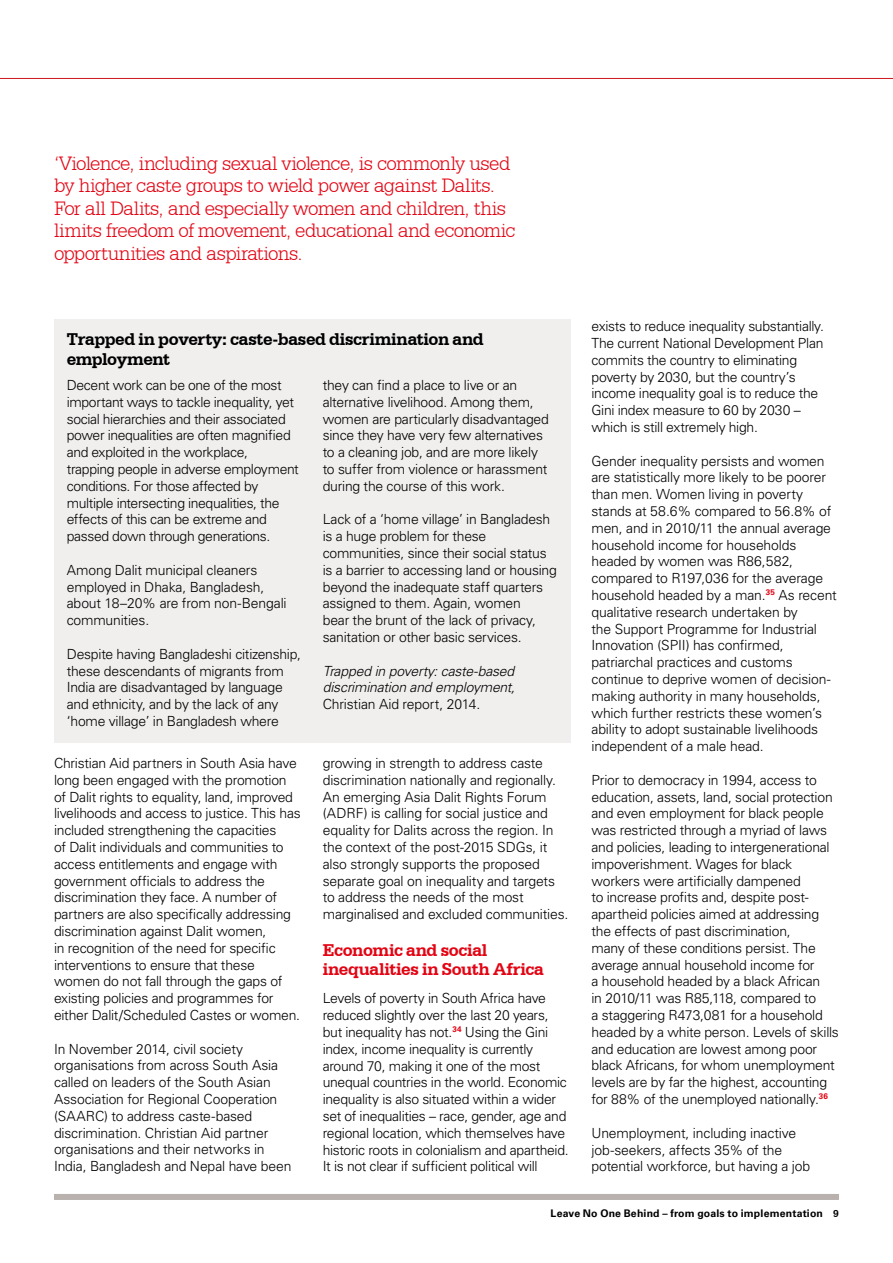
<style>
.page{position:relative;width:893px;height:1263px;background:#fff}
.page>*{position:absolute;margin:0;border:0;box-sizing:border-box;transform-origin:0 0}
.t1{font:300 21px/22.5px "Serifa BT";letter-spacing:-.035em;color:#e30413}
.t2{font:700 18px/19.5px "Serifa BT";letter-spacing:-.015em;color:#000}
.t3{font:700 18px/19.5px "Serifa BT";letter-spacing:-.015em;color:#e30413}
.t4{font:300 13.95px/16.8px "Univers CA";letter-spacing:-.015em;color:#000}
.t5{font:italic 300 13.95px/16.8px "Univers CA";letter-spacing:-.01em;color:#000}
.t6{font:700 10.5px "Univers CA";letter-spacing:.015em;color:#000}
.s1{font-family:"Serifa BT"}
</style>
<div class="page">
<div style="left:54px;top:1194px;width:785px;height:6px;background:#b9b1ae"></div>
<hr style="left:0;top:78px;width:893px;height:1px;background:#cd1619">
<div style="left:54px;top:319px;width:516px;height:424px;background:#f1efee"></div>
<p class="t1" style="left:54px;top:152px;width:463px">‘Violence, including sexual violence, is commonly used by higher caste groups to wield power against Dalits.<br>For all Dalits, and especially women and children, this limits freedom of movement, educational and economic opportunities and aspirations.</p>
<p class="t2" style="left:67px;top:329px;width:418px">Trapped in poverty: caste-based discrimination and employment</p>
<p class="t4" style="left:67px;top:377px;width:234px">Decent work can be one of the most important ways to tackle inequality, yet social hierarchies and their associated power inequalities are often magnified and exploited in the workplace, trapping people in adverse employment conditions. For those affected by multiple intersecting inequalities, the effects of this can be extreme and passed down through generations.</p>
<p class="t4" style="left:67px;top:561px;width:221px">Among Dalit municipal cleaners employed in Dhaka, Bangladesh, about 18–20% are from non-Bengali communities.</p>
<p class="t4" style="left:67px;top:645px;width:236px">Despite having Bangladeshi citizenship, these descendants of migrants from India are disadvantaged by language and ethnicity, and by the lack of any ‘home village’ in Bangladesh where</p>
<p class="t4" style="left:323px;top:377px;width:228px">they can find a place to live or an alternative livelihood. Among them, women are particularly disadvantaged since they have very few alternatives to a cleaning job, and are more likely to suffer from violence or harassment during the course of this work.</p>
<p class="t4" style="left:323px;top:511px;width:236px">Lack of a ‘home village’ in Bangladesh is a huge problem for these communities, since their social status is a barrier to accessing land or housing beyond the inadequate staff quarters assigned to them. Again, women<br>bear the brunt of the lack of privacy, sanitation or other basic services.</p>
<p class="t5" style="left:323px;top:662px;width:194px">Trapped in poverty: caste-based discrimination and employment,</p>
<p class="t4" style="left:323px;top:696px;width:159px">Christian Aid report, 2014.</p>
<p class="t4" style="left:54px;top:755px;width:248px">Christian Aid partners in South Asia have long been engaged with the promotion of Dalit rights to equality, land, improved livelihoods and access to justice. This has included strengthening the capacities<br>of Dalit individuals and communities to access entitlements and engage with government officials to address the discrimination they face. A number of partners are also specifically addressing discrimination against Dalit women,<br>in recognition of the need for specific interventions to ensure that these women do not fall through the gaps of existing policies and programmes for either Dalit/Scheduled Castes or women.</p>
<p class="t4" style="left:54px;top:1040px;width:239px">In November 2014, civil society organisations from across South Asia called on leaders of the South Asian Association for Regional Cooperation (SAARC) to address caste-based discrimination. Christian Aid partner organisations and their networks in India, Bangladesh and Nepal have been</p>
<p class="t4" style="left:323px;top:755px;width:247px">growing in strength to address caste discrimination nationally and regionally.<br>An emerging Asia Dalit Rights Forum (ADRF) is calling for social justice and equality for Dalits across the region. In the context of the post-2015 SDGs, it also strongly supports the proposed separate goal on inequality and targets to address the needs of the most marginalised and excluded communities.</p>
<p class="t3" style="left:323px;top:940px;width:223px">Economic and social inequalities in South Africa</p>
<p class="t4" style="left:323px;top:990px;width:248px">Levels of poverty in South Africa have reduced slightly over the last 20 years, but inequality has not.<sup>34</sup> Using the Gini index, income inequality is currently around 70, making it one of the most unequal countries in the world. Economic inequality is also situated within a wider set of inequalities – race, gender, age and regional location, which themselves have historic roots in colonialism and apartheid.<br>It is not clear if sufficient political will</p>
<p class="t4" style="left:591px;top:318px;width:234px">exists to reduce inequality substantially.<br>The current National Development Plan commits the country to eliminating poverty by 2030, but the country’s income inequality goal is to reduce the Gini index measure to 60 by 2030 – which is still extremely high.</p>
<p class="t4" style="left:591px;top:452px;width:247px">Gender inequality persists and women are statistically more likely to be poorer than men. Women living in poverty stands at 58.6% compared to 56.8% of men, and in 2010/11 the annual average household income for households headed by women was R86,582, compared to R197,036 for the average household headed by a man.<sup>35</sup> As recent qualitative research undertaken by<br>the Support Programme for Industrial Innovation (SPII) has confirmed, patriarchal practices and customs continue to deprive women of decision&shy;making authority in many households, which further restricts these women’s ability to adopt sustainable livelihoods independent of a male head.</p>
<p class="t4" style="left:591px;top:771px;width:249px">Prior to democracy in 1994, access to education, assets, land, social protection and even employment for black people was restricted through a myriad of laws and policies, leading to intergenerational impoverishment. Wages for black workers were artificially dampened<br>to increase profits and, despite post&shy;apartheid policies aimed at addressing the effects of past discrimination,<br>many of these conditions persist. The average annual household income for<br>a household headed by a black African<br>in 2010/11 was R85,118, compared to<br>a staggering R473,081 for a household headed by a white person. Levels of skills and education are lowest among poor black Africans, for whom unemployment levels are by far the highest, accounting for 88% of the unemployed nationally.<sup>36</sup></p>
<p class="t4" style="left:591px;top:1124px;width:220px">Unemployment, including inactive job-seekers, affects 35% of the potential workforce, but having a job</p>
<p class="t6" style="left:551px;top:1207px;width:290px">Leave No One Behind – from goals to implementation <span class="s1">9</span></p>
</div>
